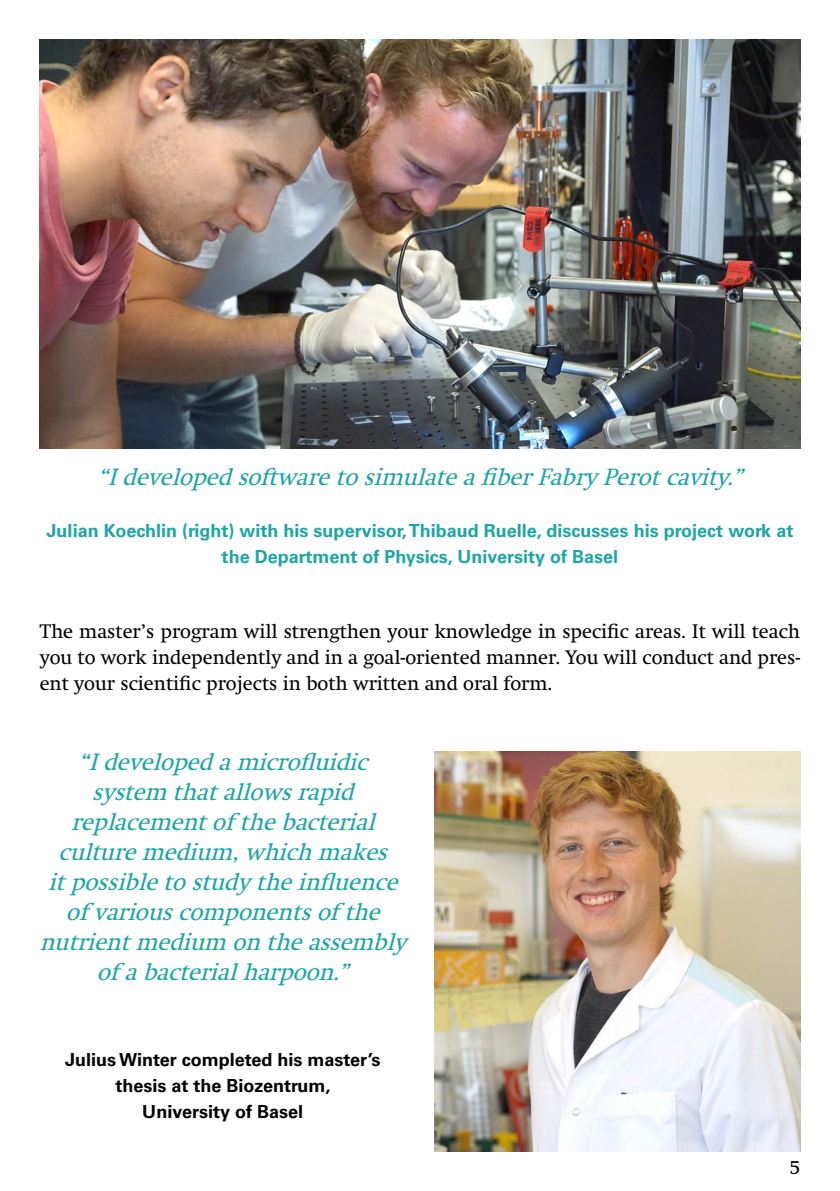
<style>
.page{position:relative;width:840px;height:1191px;background:#fff}
.page>*{position:absolute;margin:0;border:0;box-sizing:border-box;transform-origin:0 0}
.t1{font:italic 24px/30px "Swift Neue LT Pro";color:#1ea5a5;text-align:center}
.t2{font:20px/26px "Swift Neue LT Pro";color:#000;text-align:justify}
.t3{font:700 18px/26px "Univers LT Std";color:#1ea5a5;text-align:center}
.t4{font:700 18px/26px "Univers LT Std";color:#000;text-align:center}
</style>
<div class="page">
<img style="left:434px;top:751px;width:365px;height:400px">
<img style="left:40px;top:40px;width:759px;height:408px">
<p class="t1" style="left:97px;top:461px;width:654px">“IdevelopedsoftwaretosimulateafiberFabry Perotcavity.”</p>
<p class="t3" style="left:47px;top:517px;width:747px">Julian Koechlin (right) with his supervisor, Thibaud Ruelle, discusses his project work at the Department of Physics, University of Basel</p>
<p class="t2" style="left:40px;top:618px;width:761px">The master’s program will strengthen your knowledge in specific areas. It will teach you to work independently and in a goal-oriented manner. You will conduct and pres&shy;ent your scientific projects in both written and oral form.</p>
<p class="t1" style="left:40px;top:746px;width:367px">“Idevelopedamicrofluidic system thatallowsrapid replacementof thebacterial culturemedium,which makes itpossibletostudy theinfluence of variouscomponentsof the nutrientmedium on theassembly of abacterialharpoon.”</p>
<p class="t4" style="left:65px;top:1046px;width:316px">Julius Winter completed his master’s thesis at the Biozentrum,<br>University of Basel</p>
<p class="t2" style="left:789px;top:1153px;width:12px">5</p>
</div>
